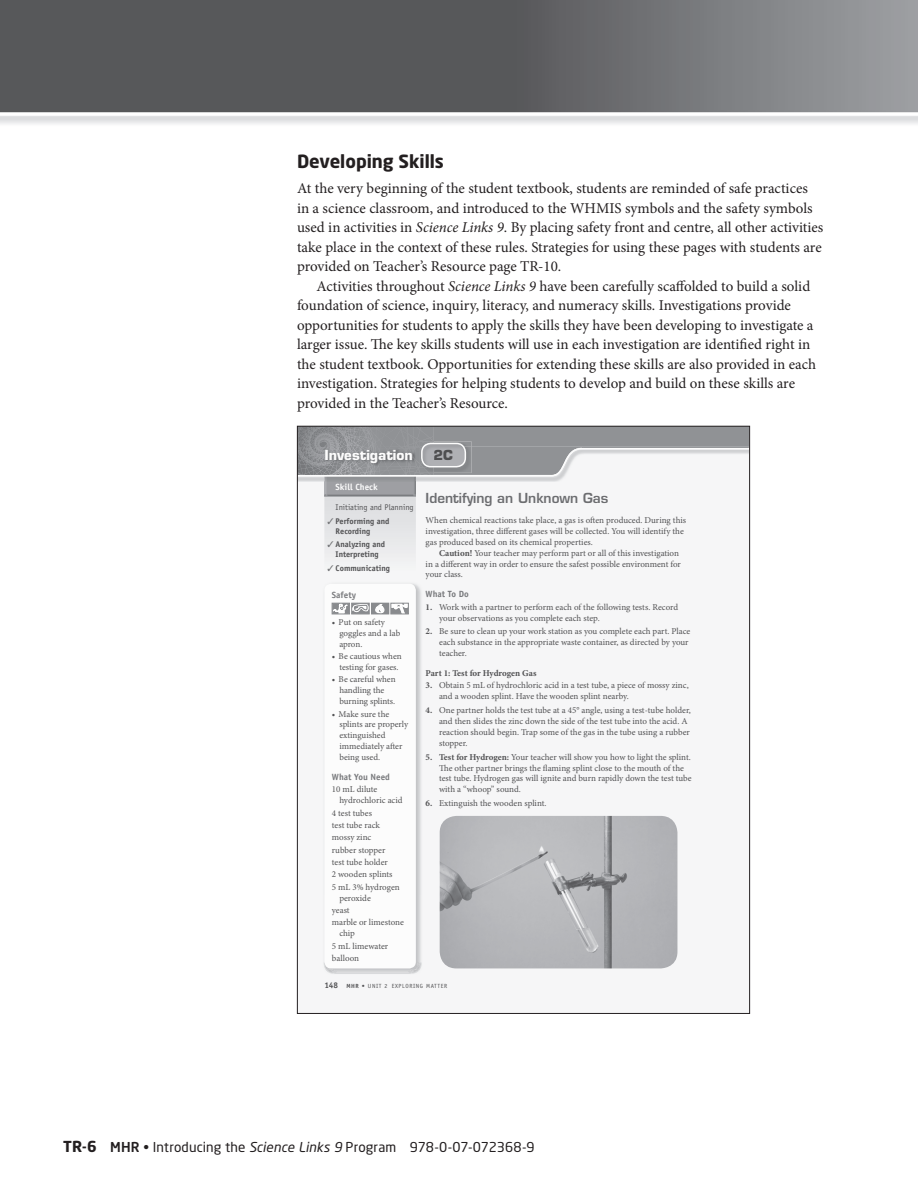
<style>
.page{position:relative;width:918px;height:1188px;background:#fff}
.page>*{position:absolute;margin:0;border:0;box-sizing:border-box;transform-origin:0 0}
.t1{font:700 18px "Neo Sans";color:#231f20}
.t2{font:15px/19.5px "Minion Pro";color:#231f20}
.t3{font:13.5px "Neo Sans";letter-spacing:.005em;color:#231f20}
.t4{font:600 13.5px "Eurostile";color:#6c6d70}
.t5{font:700 13.5px "Eurostile";color:#fcfcfc}
.t6{font:700 13.5px "Eurostile";color:#525254}
.t7{font:9px/10.8px "Minion Pro";color:#525254}
.t8{font:700 9px "Officina Sans";color:#78797c}
.t9{font:700 9px "Minion Pro";color:#525254}
.t10{font:700 9px "Officina Sans";color:#fcfcfc}
.t11{font:700 8.25px/9.8px "Officina Sans";color:#525254}
.t12{font:8.25px "Officina Sans";color:#525254}
.t13{font:6px "Officina Sans";letter-spacing:.1em;color:#525254}
.s1{font-style:italic}
.s2{color:#6f7073}
.s3{font-weight:700}
.s4{font-weight:700;font-size:8.25px}
.s5{font-weight:700;font-size:15px}
.s6{font-weight:500}
</style>
<div class="page">
<svg style="left:0;top:0;width:917px;height:110px;background:#67686a"></svg>
<hr style="left:917px;top:0;width:1px;height:110px;background:#9e9fa3">
<svg style="left:0;top:110px;width:918px;height:14px"></svg>
<div style="left:297px;top:426px;width:453px;height:587px;background:#f6f6f7"></div>
<img style="left:324px;top:482px;width:92px;height:14px">
<svg style="left:324px;top:496px;width:92px;height:54px"></svg>
<img style="left:299px;top:476px;width:265px;height:6px">
<img style="left:324px;top:583px;width:98px;height:391px">
<div style="left:324px;top:584px;width:92px;height:384px;background:#fcfcfc;border-radius:7px"></div>
<div style="left:371px;top:603px;width:18px;height:11px;background:#898b8e"></div>
<svg style="left:332px;top:603px;width:53px;height:12px"></svg>
<div style="left:371px;top:603px;width:18px;height:11px;border:1px solid #898b8e"></div>
<svg style="left:393px;top:605px;width:14px;height:7px"></svg>
<div style="left:391px;top:603px;width:18px;height:11px;border:1px solid #898b8e"></div>
<img style="left:440px;top:816px;width:237px;height:152px;border-radius:17px">
<svg style="left:299px;top:426px;width:452px;height:50px"></svg>
<h1 class="t1" style="left:297px;top:154px;width:149px">Developing Skills</h1>
<p class="t2" style="left:297px;top:180px;width:528px">At the very beginning of the student textbook, students are reminded of safe practices in a science classroom, and introduced to the WHMIS symbols and the safety symbols used in activities in <span class="s1">Science Links 9</span>. By placing safety front and centre, all other activities take place in the context of these rules. Strategies for using these pages with students are provided on Teacher’s Resource page TR-10.</p>
<p class="t2" style="left:297px;top:277px;width:521px;text-indent:20px">Activities throughout <span class="s1">Science Links 9</span> have been carefully scaffolded to build a solid foundation of science, inquiry, literacy, and numeracy skills. Investigations provide opportunities for students to apply the skills they have been developing to investigate a larger issue. The key skills students will use in each investigation are identified right in the student textbook. Opportunities for extending these skills are also provided in each investigation. Strategies for helping students to develop and build on these skills are provided in the Teacher’s Resource.</p>
<h3 class="t5" style="left:324px;top:450px;width:90px">Investigation</h3>
<h3 class="t6" style="left:433px;top:450px;width:21px">2C</h3>
<p class="t10" style="left:336px;top:484px;width:44px">Skill Check</p>
<p class="t12" style="left:336px;top:504px;width:80px">Initiating and Planning</p>
<p class="t11" style="left:336px;top:517px;width:55px;text-indent:-8px"><span class="s2">✓</span> Performing and<br>Recording</p>
<p class="t11" style="left:327px;top:540px;width:59px;text-align:center"><span class="s2">✓</span> Analyzing and<br>Interpreting</p>
<p class="t11" style="left:327px;top:564px;width:64px"><span class="s2">✓</span> Communicating</p>
<p class="t8" style="left:332px;top:591px;width:26px">Safety</p>
<p class="t7" style="left:339px;top:618px;width:63px;text-indent:-7px">• Put on safety goggles and a lab apron.</p>
<p class="t7" style="left:332px;top:652px;width:71px;text-align:center">• Be cautious when testing for gases.</p>
<p class="t7" style="left:339px;top:675px;width:58px;text-indent:-7px">• Be careful when handling the burning splints.</p>
<p class="t7" style="left:339px;top:709px;width:70px;text-indent:-7px">• Make sure the splints are properly extinguished immediately after being used.</p>
<p class="t8" style="left:332px;top:773px;width:60px">What You Need</p>
<p class="t7" style="left:339px;top:785px;width:65px;text-indent:-7px">10 mL dilute hydrochloric acid</p>
<p class="t7" style="left:332px;top:807px;width:69px;line-height:12.3px">4 test tubes<br>test tube rack mossy zinc<br>rubber stopper test tube holder<br>2 wooden splints<br>5 mL 3% hydrogen</p>
<p class="t7" style="left:332px;top:892px;width:74px;line-height:12.3px;text-indent:7px">peroxide<br>yeast<br>marble or limestone</p>
<p class="t7" style="left:332px;top:928px;width:58px;line-height:12.3px;text-indent:7px">chip<br>5 mL limewater balloon</p>
<h3 class="t4" style="left:426px;top:493px;width:184px">Identifying an Unknown Gas</h3>
<p class="t7" style="left:426px;top:515px;width:262px">When chemical reactions take place, a gas is often produced. During this investigation, three different gases will be collected. You will identify the gas produced based on its chemical properties.</p>
<p class="t7" style="left:426px;top:548px;width:257px;text-indent:14px"><span class="s3">Caution!</span> Your teacher may perform part or all of this investigation in a different way in order to ensure the safest possible environment for your class.</p>
<p class="t8" style="left:426px;top:591px;width:45px">What To Do</p>
<p class="t7" style="left:439px;top:602px;width:241px;text-indent:-14px"><span class="s3">1.</span> Work with a partner to perform each of the following tests. Record your observations as you complete each step.</p>
<p class="t7" style="left:439px;top:627px;width:253px;text-indent:-14px"><span class="s3">2.</span> Be sure to clean up your work station as you complete each part. Place each substance in the appropriate waste container, as directed by your teacher.</p>
<p class="t9" style="left:426px;top:670px;width:112px">Part 1: Test for Hydrogen Gas</p>
<p class="t7" style="left:439px;top:681px;width:251px;text-indent:-14px"><span class="s3">3.</span> Obtain 5 mL of hydrochloric acid in a test tube, a piece of mossy zinc, and a wooden splint. Have the wooden splint nearby.</p>
<p class="t7" style="left:439px;top:706px;width:253px;text-indent:-14px"><span class="s3">4.</span> One partner holds the test tube at a 45° angle, using a test-tube holder, and then slides the zinc down the side of the test tube into the acid. A reaction should begin. Trap some of the gas in the tube using a rubber stopper.</p>
<p class="t7" style="left:439px;top:752px;width:254px;text-indent:-14px"><span class="s3">5. Test for Hydrogen:</span> Your teacher will show you how to light the splint.<br>The other partner brings the flaming splint close to the mouth of the test tube. Hydrogen gas will ignite and burn rapidly down the test tube with a “whoop” sound.</p>
<p class="t7" style="left:426px;top:799px;width:122px"><span class="s3">6.</span> Extinguish the wooden splint.</p>
<p class="t13" style="left:324px;top:984px;width:124px"><span class="s4">148</span> <span class="s3">MHR •</span> UNIT 2 EXPLORING MATTER</p>
<h3 class="t3" style="left:63px;top:1142px;width:473px"><span class="s5">TR-6</span> <span class="s6">MHR</span> • Introducing the <span class="s1">Science Links 9</span> Program 978-0-07-072368-9</h3>
</div>
